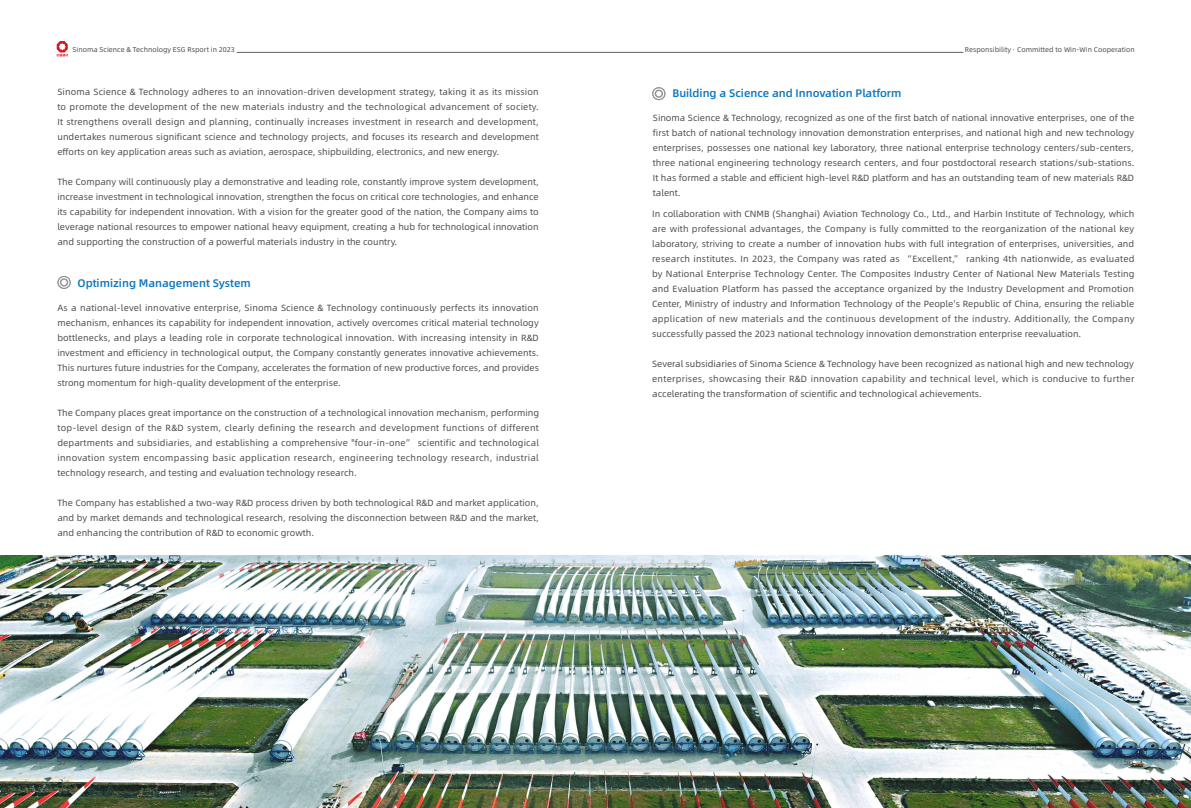
<style>
.page{position:relative;width:1191px;height:808px;background:#fff}
.page>*{position:absolute;margin:0;border:0;box-sizing:border-box;transform-origin:0 0}
.t1{font:11px "Alibaba Pu Hui Ti M";color:#0f78bf}
.t2{font:9px/15px "Alibaba Pu Hui Ti R";color:#4d4b4b;text-align:justify}
.t3{font:7px "Alibaba Pu Hui Ti R";color:#4d4b4b}
</style>
<div class="page">
<svg style="left:57px;top:41px;width:11px;height:16px"></svg>
<hr style="left:237px;top:52px;width:726px;height:1px;background:#4d4b4b">
<div style="left:57px;top:276px;width:14px;height:13px;border:1px solid #939598;border-radius:6px"></div>
<div style="left:58px;top:276px;width:12px;height:13px;border:1px solid #939598;border-radius:6px"></div>
<div style="left:60px;top:278px;width:8px;height:8px;border:2px solid #939598;border-radius:3px"></div>
<div style="left:652px;top:87px;width:13px;height:13px;border:1px solid #939598;border-radius:6px"></div>
<div style="left:652px;top:88px;width:13px;height:12px;border:1px solid #939598;border-radius:6px"></div>
<div style="left:654px;top:90px;width:9px;height:8px;border:2px solid #939598;border-radius:3px"></div>
<img style="left:0;top:556px;width:1191px;height:252px">
<p class="t3" style="left:73px;top:44px;width:164px">Sinoma Science &amp; Technology ESG Rsport in 2023</p>
<p class="t3" style="left:965px;top:44px;width:171px">Responsibility · Committed to Win-Win Cooperation</p>
<p class="t2" style="left:57px;top:84px;width:483px">Sinoma Science &amp; Technology adheres to an innovation-driven development strategy, taking it as its mission to promote the development of the new materials industry and the technological advancement of society.<br>It strengthens overall design and planning, continually increases investment in research and development, undertakes numerous significant science and technology projects, and focuses its research and development efforts on key application areas such as aviation, aerospace, shipbuilding, electronics, and new energy.</p>
<p class="t2" style="left:57px;top:174px;width:483px">The Company will continuously play a demonstrative and leading role, constantly improve system development, increase investment in technological innovation, strengthen the focus on critical core technologies, and enhance its capability for independent innovation. With a vision for the greater good of the nation, the Company aims to leverage national resources to empower national heavy equipment, creating a hub for technological innovation and supporting the construction of a powerful materials industry in the country.</p>
<p class="t1" style="left:672px;top:84px;width:231px">Building a Science and Innovation Platform</p>
<p class="t2" style="left:653px;top:110px;width:483px">Sinoma Science &amp; Technology, recognized as one of the first batch of national innovative enterprises, one of the first batch of national technology innovation demonstration enterprises, and national high and new technology enterprises, possesses one national key laboratory, three national enterprise technology centers/sub-centers, three national engineering technology research centers, and four postdoctoral research stations/sub-stations.<br>It has formed a stable and efficient high-level R&amp;D platform and has an outstanding team of new materials R&amp;D talent.</p>
<p class="t2" style="left:652px;top:206px;width:484px">In collaboration with CNMB (Shanghai) Aviation Technology Co., Ltd., and Harbin Institute of Technology, which are with professional advantages, the Company is fully committed to the reorganization of the national key laboratory, striving to create a number of innovation hubs with full integration of enterprises, universities, and research institutes. In 2023, the Company was rated as “Excellent,” ranking 4th nationwide, as evaluated by National Enterprise Technology Center. The Composites Industry Center of National New Materials Testing and Evaluation Platform has passed the acceptance organized by the Industry Development and Promotion Center, Ministry of industry and Information Technology of the People's Republic of China, ensuring the reliable application of new materials and the continuous development of the industry. Additionally, the Company successfully passed the 2023 national technology innovation demonstration enterprise reevaluation.</p>
<p class="t2" style="left:652px;top:356px;width:484px">Several subsidiaries of Sinoma Science &amp; Technology have been recognized as national high and new technology enterprises, showcasing their R&amp;D innovation capability and technical level, which is conducive to further accelerating the transformation of scientific and technological achievements.</p>
<p class="t1" style="left:78px;top:274px;width:175px">Optimizing Management System</p>
<p class="t2" style="left:57px;top:299px;width:483px">As a national-level innovative enterprise, Sinoma Science &amp; Technology continuously perfects its innovation mechanism, enhances its capability for independent innovation, actively overcomes critical material technology bottlenecks, and plays a leading role in corporate technological innovation. With increasing intensity in R&amp;D investment and efficiency in technological output, the Company constantly generates innovative achievements.<br>This nurtures future industries for the Company, accelerates the formation of new productive forces, and provides strong momentum for high-quality development of the enterprise.</p>
<p class="t2" style="left:57px;top:404px;width:483px">The Company places great importance on the construction of a technological innovation mechanism, performing top-level design of the R&amp;D system, clearly defining the research and development functions of different departments and subsidiaries, and establishing a comprehensive "four-in-one” scientific and technological innovation system encompassing basic application research, engineering technology research, industrial technology research, and testing and evaluation technology research.</p>
<p class="t2" style="left:57px;top:494px;width:483px">The Company has established a two-way R&amp;D process driven by both technological R&amp;D and market application, and by market demands and technological research, resolving the disconnection between R&amp;D and the market, and enhancing the contribution of R&amp;D to economic growth.</p>
<p class="t2" style="left:57px;top:753px;width:12px">57</p>
<p class="t2" style="left:1123px;top:753px;width:12px">58</p>
</div>
